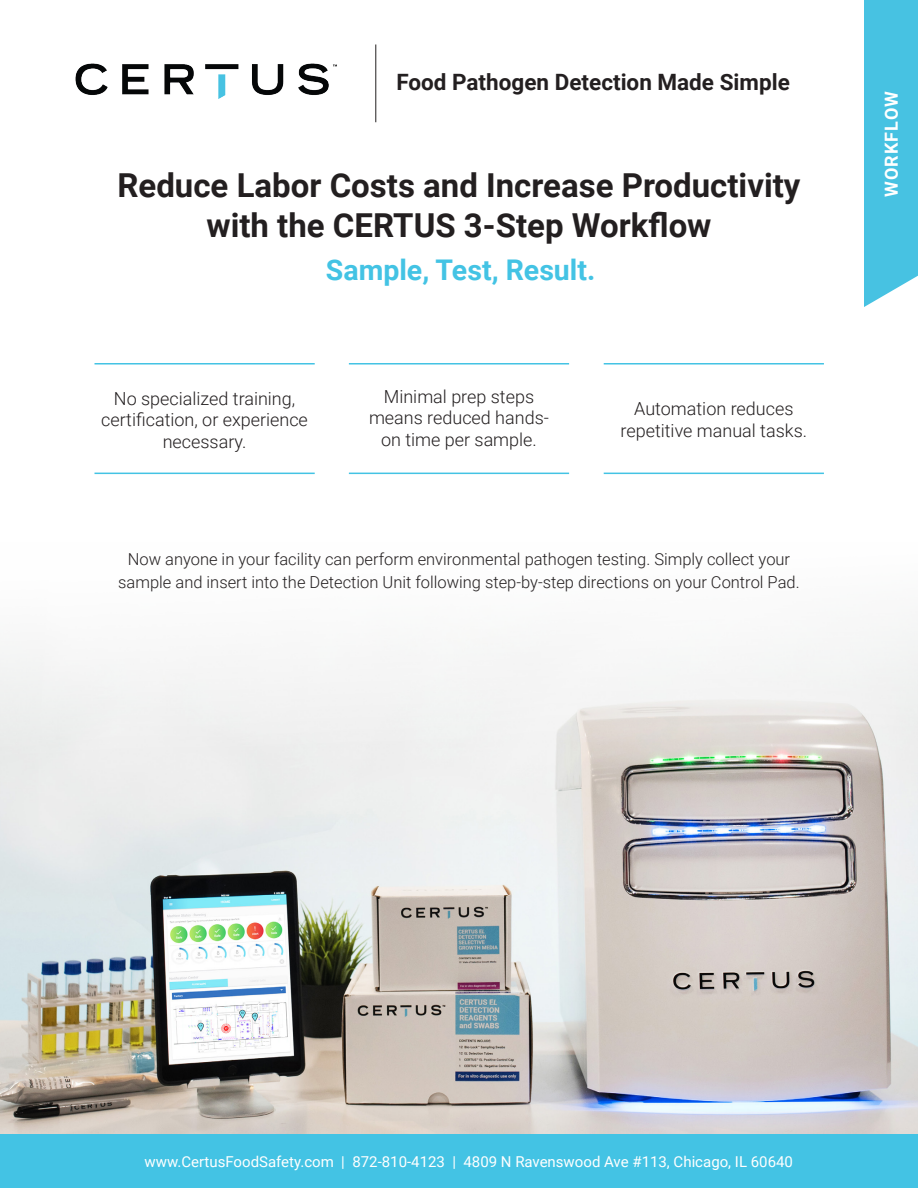
<style>
.page{position:relative;width:918px;height:1188px;background:#fff}
.page>*{position:absolute;margin:0;border:0;box-sizing:border-box;transform-origin:0 0}
.t1{font:700 33px/39.6px "Roboto";color:#231f20;text-align:center}
.t2{font:700 28.5px "Roboto";color:#43c3e4}
.t3{font:700 22.5px "Roboto";color:#231f20}
.t4{font:300 18px/21.6px "Roboto";color:#231f20;text-align:center}
.t5{font:700 18px "Roboto";letter-spacing:.06em;color:#fff}
.t6{font:300 16.5px/22.8px "Roboto";color:#231f20;text-align:center}
.t7{font:15px "Roboto";color:#fff}
</style>
<div class="page">
<img style="left:0;top:631px;width:918px;height:503px">
<hr style="left:376px;top:44px;width:1px;height:78px;background:#231f20">
<div style="left:0;top:1134px;width:918px;height:54px;background:#43c3e4"></div>
<div style="left:864px;top:0;width:54px;height:307px;background:#47c2e2"></div>
<hr style="left:604px;top:363px;width:220px;height:2px;background:#43c3e4">
<hr style="left:349px;top:363px;width:220px;height:2px;background:#43c3e4">
<hr style="left:94px;top:363px;width:221px;height:2px;background:#43c3e4">
<hr style="left:604px;top:473px;width:220px;height:1px;background:#43c3e4">
<hr style="left:349px;top:473px;width:220px;height:1px;background:#43c3e4">
<hr style="left:94px;top:473px;width:221px;height:1px;background:#43c3e4">
<img style="left:75px;top:63px;width:262px;height:36px">
<p class="t3" style="left:396px;top:66px;width:395px">Food Pathogen Detection Made Simple</p>
<p class="t1" style="left:117px;top:164px;width:685px">Reduce Labor Costs and Increase Productivity with the CERTUS 3-Step Workflow</p>
<p class="t2" style="left:326px;top:250px;width:271px">Sample, Test, Result.</p>
<p class="t4" style="left:101px;top:387px;width:208px">No specialized training, certification, or experience necessary.</p>
<p class="t4" style="left:369px;top:385px;width:181px">Minimal prep steps means reduced hands&shy;on time per sample.</p>
<p class="t4" style="left:621px;top:398px;width:188px">Automation reduces repetitive manual tasks.</p>
<p class="t6" style="left:118px;top:547px;width:683px">Now anyone in your facility can perform environmental pathogen testing. Simply collect your sample and insert into the Detection Unit following step-by-step directions on your Control Pad.</p>
<p class="t5" style="left:879px;top:197px;width:107px;rotate:-90deg">WORKFLOW</p>
<p class="t7" style="left:145px;top:1151px;width:650px">www.CertusFoodSafety.com | 872-810-4123 | 4809 N Ravenswood Ave #113, Chicago, IL 60640</p>
</div>
